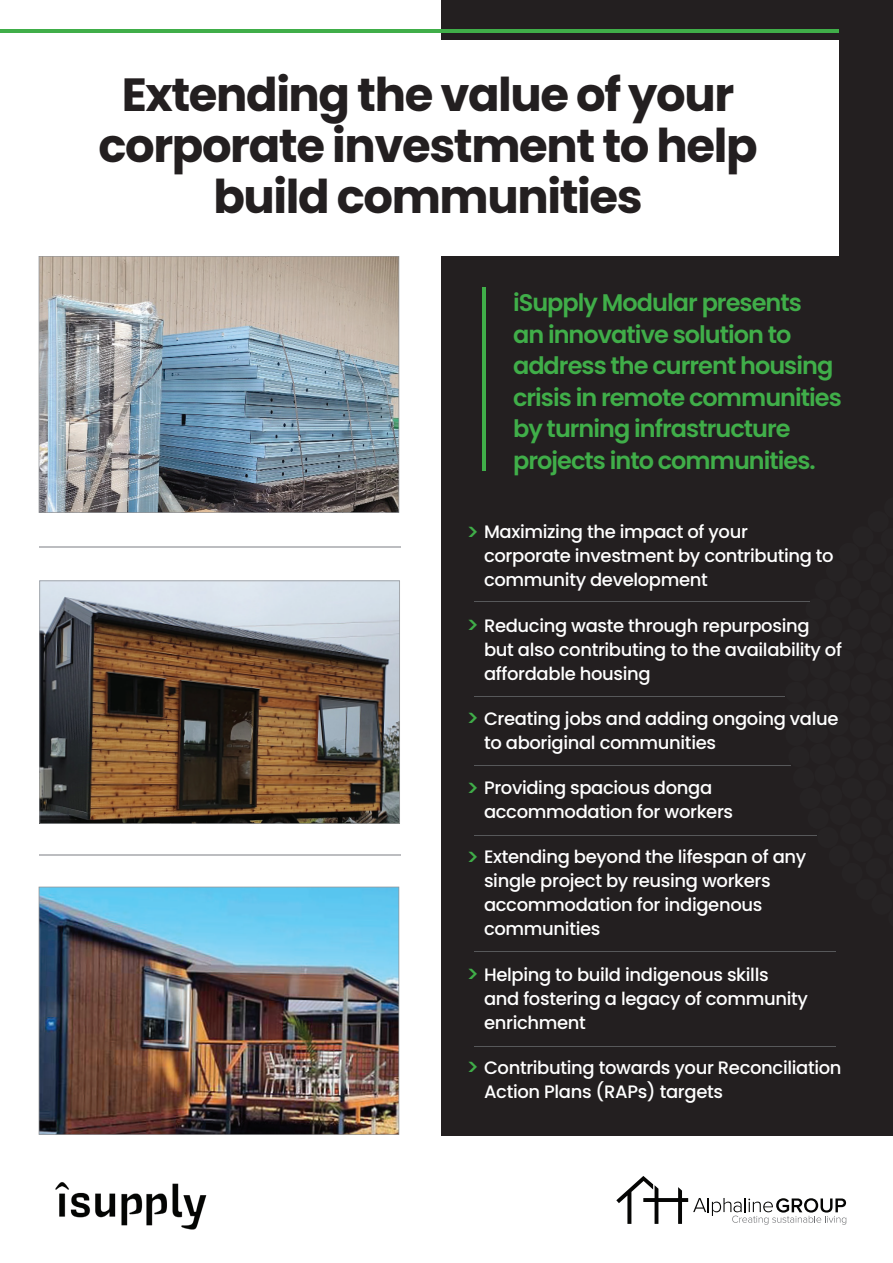
<style>
.page{position:relative;width:893px;height:1263px;background:#fff}
.page>*{position:absolute;margin:0;border:0;box-sizing:border-box;transform-origin:0 0}
.t1{font:700 46.5px/51px "Poppins";letter-spacing:-.03em;color:#231f20;text-align:center}
.t2{font:600 24px/31.5px "Poppins";letter-spacing:-.04em;color:#40ae49}
.t3{font:500 22.5px "Poppins";color:#40ae49}
.t4{font:500 18px/24px "Poppins";letter-spacing:-.02em;color:#fff}
</style>
<div class="page">
<img style="left:39px;top:887px;width:360px;height:248px">
<svg style="left:39px;top:580px;width:361px;height:244px;background:#756659"></svg>
<img style="left:39px;top:256px;width:360px;height:257px">
<div style="left:442px;top:0;width:451px;height:1135px;background:#231f20"></div>
<div style="left:815px;top:579px;width:21px;height:21px;background:#262324;border-radius:50%"></div>
<div style="left:805px;top:598px;width:22px;height:21px;background:#262324;border-radius:50%"></div>
<div style="left:798px;top:618px;width:21px;height:22px;background:#262324;border-radius:50%"></div>
<div style="left:792px;top:639px;width:21px;height:21px;background:#262324;border-radius:50%"></div>
<div style="left:787px;top:660px;width:22px;height:21px;background:#262324;border-radius:50%"></div>
<div style="left:785px;top:682px;width:21px;height:21px;background:#262324;border-radius:50%"></div>
<div style="left:784px;top:703px;width:21px;height:21px;background:#262324;border-radius:50%"></div>
<div style="left:785px;top:725px;width:22px;height:21px;background:#262324;border-radius:50%"></div>
<div style="left:788px;top:746px;width:21px;height:21px;background:#262324;border-radius:50%"></div>
<div style="left:793px;top:767px;width:21px;height:21px;background:#262324;border-radius:50%"></div>
<div style="left:799px;top:788px;width:22px;height:21px;background:#262324;border-radius:50%"></div>
<div style="left:808px;top:808px;width:21px;height:21px;background:#262324;border-radius:50%"></div>
<div style="left:817px;top:827px;width:21px;height:21px;background:#262324;border-radius:50%"></div>
<div style="left:829px;top:845px;width:21px;height:21px;background:#262324;border-radius:50%"></div>
<div style="left:842px;top:863px;width:20px;height:21px;background:#262324;border-radius:50%"></div>
<div style="left:856px;top:879px;width:21px;height:21px;background:#262324;border-radius:50%"></div>
<div style="left:871px;top:894px;width:21px;height:21px;background:#262324;border-radius:50%"></div>
<div style="left:868px;top:511px;width:21px;height:21px;background:#262324;border-radius:50%"></div>
<div style="left:852px;top:526px;width:21px;height:21px;background:#262324;border-radius:50%"></div>
<div style="left:838px;top:543px;width:22px;height:21px;background:#262324;border-radius:50%"></div>
<div style="left:826px;top:560px;width:21px;height:21px;background:#262324;border-radius:50%"></div>
<div style="left:872px;top:680px;width:20px;height:20px;background:#262324;border-radius:50%"></div>
<div style="left:871px;top:702px;width:20px;height:20px;background:#262324;border-radius:50%"></div>
<div style="left:872px;top:723px;width:20px;height:20px;background:#262324;border-radius:50%"></div>
<div style="left:858px;top:760px;width:20px;height:20px;background:#262324;border-radius:50%"></div>
<div style="left:866px;top:780px;width:20px;height:20px;background:#262324;border-radius:50%"></div>
<div style="left:870px;top:612px;width:21px;height:21px;background:#262324;border-radius:50%"></div>
<div style="left:862px;top:632px;width:20px;height:21px;background:#262324;border-radius:50%"></div>
<div style="left:855px;top:653px;width:21px;height:20px;background:#262324;border-radius:50%"></div>
<div style="left:851px;top:674px;width:20px;height:21px;background:#262324;border-radius:50%"></div>
<div style="left:849px;top:696px;width:21px;height:20px;background:#262324;border-radius:50%"></div>
<div style="left:850px;top:717px;width:20px;height:21px;background:#262324;border-radius:50%"></div>
<div style="left:853px;top:739px;width:20px;height:20px;background:#262324;border-radius:50%"></div>
<div style="left:866px;top:543px;width:21px;height:21px;background:#262324;border-radius:50%"></div>
<div style="left:852px;top:560px;width:21px;height:21px;background:#262324;border-radius:50%"></div>
<div style="left:840px;top:578px;width:21px;height:21px;background:#262324;border-radius:50%"></div>
<div style="left:830px;top:597px;width:21px;height:21px;background:#262324;border-radius:50%"></div>
<div style="left:821px;top:616px;width:21px;height:21px;background:#262324;border-radius:50%"></div>
<div style="left:815px;top:637px;width:21px;height:21px;background:#262324;border-radius:50%"></div>
<div style="left:810px;top:658px;width:21px;height:21px;background:#262324;border-radius:50%"></div>
<div style="left:807px;top:679px;width:21px;height:21px;background:#262324;border-radius:50%"></div>
<div style="left:806px;top:701px;width:21px;height:21px;background:#262324;border-radius:50%"></div>
<div style="left:807px;top:722px;width:21px;height:21px;background:#262324;border-radius:50%"></div>
<div style="left:810px;top:743px;width:21px;height:21px;background:#262324;border-radius:50%"></div>
<div style="left:815px;top:764px;width:20px;height:21px;background:#262324;border-radius:50%"></div>
<div style="left:821px;top:785px;width:21px;height:21px;background:#262324;border-radius:50%"></div>
<div style="left:830px;top:804px;width:21px;height:21px;background:#262324;border-radius:50%"></div>
<div style="left:840px;top:823px;width:21px;height:21px;background:#262324;border-radius:50%"></div>
<div style="left:852px;top:841px;width:21px;height:21px;background:#262324;border-radius:50%"></div>
<div style="left:866px;top:858px;width:20px;height:21px;background:#262324;border-radius:50%"></div>
<div style="left:871px;top:572px;width:20px;height:21px;background:#262324;border-radius:50%"></div>
<div style="left:858px;top:590px;width:21px;height:21px;background:#262324;border-radius:50%"></div>
<div style="left:848px;top:609px;width:21px;height:21px;background:#262324;border-radius:50%"></div>
<div style="left:840px;top:629px;width:21px;height:21px;background:#262324;border-radius:50%"></div>
<div style="left:833px;top:650px;width:21px;height:21px;background:#262324;border-radius:50%"></div>
<div style="left:829px;top:671px;width:21px;height:21px;background:#262324;border-radius:50%"></div>
<div style="left:827px;top:693px;width:21px;height:21px;background:#262324;border-radius:50%"></div>
<div style="left:828px;top:715px;width:21px;height:20px;background:#262324;border-radius:50%"></div>
<div style="left:830px;top:736px;width:21px;height:21px;background:#262324;border-radius:50%"></div>
<div style="left:835px;top:757px;width:21px;height:21px;background:#262324;border-radius:50%"></div>
<div style="left:842px;top:778px;width:20px;height:21px;background:#262324;border-radius:50%"></div>
<div style="left:851px;top:798px;width:20px;height:21px;background:#262324;border-radius:50%"></div>
<div style="left:861px;top:817px;width:21px;height:20px;background:#262324;border-radius:50%"></div>
<hr style="left:39px;top:546px;width:361px;height:1px;background:#bcbdc0">
<hr style="left:39px;top:854px;width:361px;height:2px;background:#bcbdc0">
<div style="left:0;top:40px;width:839px;height:216px;background:#fff"></div>
<hr style="left:483px;top:287px;width:3px;height:183px;background:#40ae49">
<hr style="left:0;top:30px;width:839px;height:3px;background:#40ae49">
<img style="left:55px;top:1182px;width:152px;height:48px">
<hr style="left:474px;top:601px;width:335px;height:1px;background:#57585a">
<hr style="left:474px;top:696px;width:310px;height:1px;background:#57585a">
<hr style="left:474px;top:765px;width:317px;height:1px;background:#57585a">
<hr style="left:474px;top:835px;width:342px;height:1px;background:#57585a">
<hr style="left:474px;top:951px;width:361px;height:1px;background:#57585a">
<hr style="left:474px;top:1046px;width:361px;height:1px;background:#57585a">
<svg style="left:616px;top:1176px;width:230px;height:49px"></svg>
<h1 class="t1" style="left:98px;top:75px;width:661px">Extending the value of your corporate investment to help build communities</h1>
<h2 class="t2" style="left:513px;top:290px;width:330px">iSupply Modular presents<br>an innovative solution to address the current housing crisis in remote communities by turning infrastructure projects into communities.</h2>
<p class="t4" style="left:484px;top:522px;width:351px">Maximizing the impact of your corporate investment by contributing to community development</p>
<p class="t4" style="left:484px;top:615px;width:360px">Reducing waste through repurposing but also contributing to the availability of affordable housing</p>
<p class="t4" style="left:484px;top:709px;width:356px">Creating jobs and adding ongoing value to aboriginal communities</p>
<p class="t4" style="left:484px;top:778px;width:251px">Providing spacious donga accommodation for workers</p>
<p class="t4" style="left:484px;top:847px;width:324px">Extending beyond the lifespan of any single project by reusing workers accommodation for indigenous communities</p>
<p class="t4" style="left:484px;top:964px;width:325px">Helping to build indigenous skills and fostering a legacy of community enrichment</p>
<p class="t4" style="left:484px;top:1058px;width:359px">Contributing towards your Reconciliation<br>Action Plans (RAPs) targets</p>
<p class="t3" style="left:466px;top:524px;width:15px">&gt;</p>
<p class="t3" style="left:466px;top:617px;width:15px">&gt;</p>
<p class="t3" style="left:466px;top:710px;width:15px">&gt;</p>
<p class="t3" style="left:466px;top:780px;width:15px">&gt;</p>
<p class="t3" style="left:466px;top:849px;width:15px">&gt;</p>
<p class="t3" style="left:466px;top:966px;width:15px">&gt;</p>
<p class="t3" style="left:466px;top:1059px;width:15px">&gt;</p>
</div>
